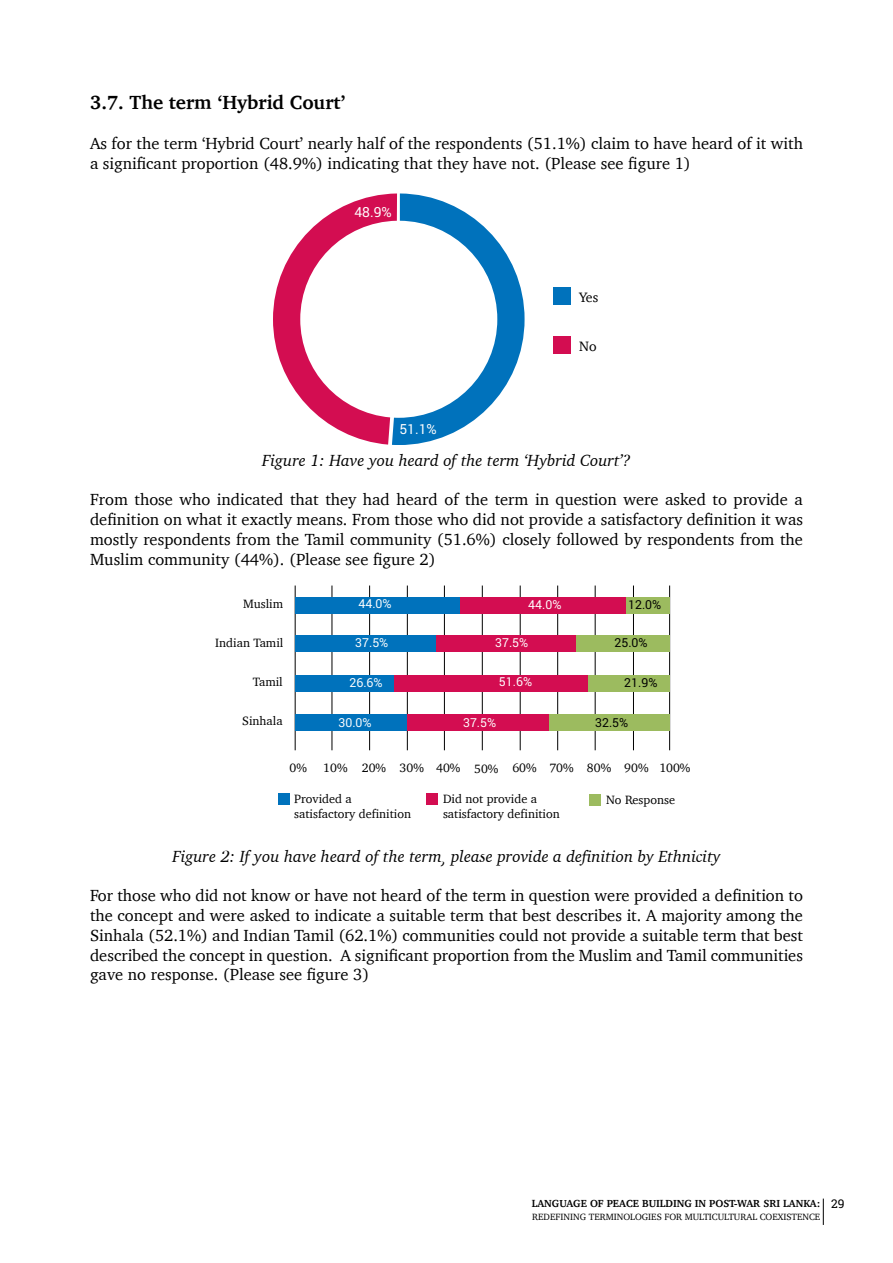
<style>
.page{position:relative;width:893px;height:1263px;background:#fff}
.page>*{position:absolute;margin:0;border:0;box-sizing:border-box;transform-origin:0 0}
.t1{font:700 19.5px "Charter";color:#000}
.t2{font:16.5px/19.8px "Charter";color:#000;text-align:justify}
.t3{font:italic 16.5px "Charter";color:#000}
.t4{font:13.95px "Roboto";color:#fff}
.t5{font:13.95px "Charter";color:#000}
.t6{font:12.3px/14.9px "Charter";color:#000}
.t7{font:12.3px "Roboto";color:#fff}
.t8{font:12.3px "Roboto";color:#000}
.t9{font:700 10.5px "Charter";color:#000}
.t10{font:9.3px "Charter";color:#000}
.s1{font-size:12.45px}
.s2{font-family:"Roboto Slab";font-weight:400;font-size:12px}
</style>
<div class="page">
<svg style="left:823px;top:1198px;width:1px;height:27px"></svg>
<svg style="left:273px;top:193px;width:252px;height:252px"></svg>
<div style="left:553px;top:287px;width:18px;height:18px;background:#0072bc"></div>
<div style="left:553px;top:336px;width:18px;height:17px;background:#d30d51"></div>
<hr style="left:295px;top:585px;width:1px;height:165px;background:#000">
<hr style="left:332px;top:585px;width:1px;height:165px;background:#000">
<hr style="left:369px;top:585px;width:1px;height:165px;background:#000">
<hr style="left:407px;top:585px;width:1px;height:165px;background:#000">
<hr style="left:444px;top:585px;width:1px;height:165px;background:#000">
<hr style="left:482px;top:585px;width:1px;height:165px;background:#000">
<hr style="left:520px;top:585px;width:1px;height:165px;background:#000">
<hr style="left:557px;top:585px;width:1px;height:165px;background:#000">
<hr style="left:595px;top:585px;width:1px;height:165px;background:#000">
<hr style="left:633px;top:585px;width:1px;height:165px;background:#000">
<hr style="left:669px;top:585px;width:1px;height:165px;background:#000">
<div style="left:278px;top:793px;width:11px;height:12px;background:#0072bc"></div>
<div style="left:426px;top:793px;width:12px;height:12px;background:#d30d51"></div>
<div style="left:589px;top:794px;width:12px;height:12px;background:#9cbb5f"></div>
<div style="left:295px;top:597px;width:165px;height:16px;background:#0072bc"></div>
<div style="left:460px;top:597px;width:166px;height:16px;background:#d30d51"></div>
<div style="left:626px;top:597px;width:44px;height:16px;background:#9cbb5f"></div>
<div style="left:295px;top:635px;width:141px;height:17px;background:#0072bc"></div>
<div style="left:436px;top:635px;width:141px;height:17px;background:#d30d51"></div>
<div style="left:577px;top:635px;width:93px;height:17px;background:#9cbb5f"></div>
<div style="left:295px;top:674px;width:99px;height:17px;background:#0072bc"></div>
<div style="left:394px;top:674px;width:194px;height:17px;background:#d30d51"></div>
<div style="left:588px;top:675px;width:82px;height:17px;background:#9cbb5f"></div>
<div style="left:295px;top:714px;width:112px;height:17px;background:#0072bc"></div>
<div style="left:407px;top:714px;width:142px;height:17px;background:#d30d51"></div>
<div style="left:549px;top:714px;width:121px;height:17px;background:#9cbb5f"></div>
<p class="t1" style="left:90px;top:86px;width:257px">3.7. The term ‘Hybrid Court’</p>
<p class="t2" style="left:90px;top:133px;width:714px">As for the term ‘Hybrid Court’ nearly half of the respondents (51.1%) claim to have heard of it with a significant proportion (48.9%) indicating that they have not. (Please see figure 1)</p>
<p class="t4" style="left:354px;top:202px;width:39px">48.9%</p>
<p class="t4" style="left:399px;top:419px;width:39px">51.1%</p>
<p class="t5" style="left:579px;top:286px;width:21px">Yes</p>
<p class="t5" style="left:579px;top:334px;width:19px">No</p>
<p class="t3" style="left:262px;top:446px;width:370px">Figure 1: Have you heard of the term ‘Hybrid Court’?</p>
<p class="t2" style="left:90px;top:489px;width:714px">From those who indicated that they had heard of the term in question were asked to provide a definition on what it exactly means. From those who did not provide a satisfactory definition it was mostly respondents from the Tamil community (51.6%) closely followed by respondents from the Muslim community (44%). (Please see figure 2)</p>
<p class="t6" style="left:243px;top:596px;width:42px">Muslim</p>
<p class="t6" style="left:215px;top:636px;width:69px">Indian Tamil</p>
<p class="t6" style="left:253px;top:674px;width:31px">Tamil</p>
<p class="t6" style="left:242px;top:713px;width:42px">Sinhala</p>
<p class="t7" style="left:358px;top:595px;width:35px">44.0%</p>
<p class="t7" style="left:528px;top:596px;width:35px">44.0%</p>
<p class="t8" style="left:628px;top:596px;width:35px">12.0%</p>
<p class="t8" style="left:614px;top:634px;width:35px">25.0%</p>
<p class="t8" style="left:624px;top:674px;width:35px">21.9%</p>
<p class="t8" style="left:595px;top:714px;width:35px">32.5%</p>
<p class="t7" style="left:355px;top:634px;width:35px">37.5%</p>
<p class="t7" style="left:349px;top:674px;width:35px">26.6%</p>
<p class="t7" style="left:338px;top:714px;width:35px">30.0%</p>
<p class="t7" style="left:495px;top:634px;width:35px">37.5%</p>
<p class="t7" style="left:499px;top:673px;width:35px">51.6%</p>
<p class="t7" style="left:463px;top:714px;width:35px">37.5%</p>
<p class="t6" style="left:290px;top:760px;width:19px">0%</p>
<p class="t6" style="left:323px;top:760px;width:369px">10% 20% 30% 40% 50% <span class="s1">60%</span> 70% 80% 90% 100%</p>
<p class="t6" style="left:294px;top:791px;width:118px">Provided a satisfactory definition</p>
<p class="t6" style="left:443px;top:791px;width:118px">Did not provide a satisfactory definition</p>
<p class="t6" style="left:606px;top:792px;width:70px">No Response</p>
<p class="t3" style="left:172px;top:842px;width:550px">Figure 2: If you have heard of the term, please provide a definition by Ethnicity</p>
<p class="t2" style="left:90px;top:885px;width:714px">For those who did not know or have not heard of the term in question were provided a definition to the concept and were asked to indicate a suitable term that best describes it. A majority among the Sinhala (52.1%) and Indian Tamil (62.1%) communities could not provide a suitable term that best described the concept in question. A significant proportion from the Muslim and Tamil communities gave no response. (Please see figure 3)</p>
<p class="t9" style="left:532px;top:1194px;width:314px">LANGUAGE OF PEACE BUILDING IN POST-WAR SRI LANKA: <span class="s2">29</span></p>
<p class="t10" style="left:532px;top:1209px;width:290px">REDEFINING TERMINOLOGIES FOR MULTICULTURAL COEXISTENCE</p>
</div>
